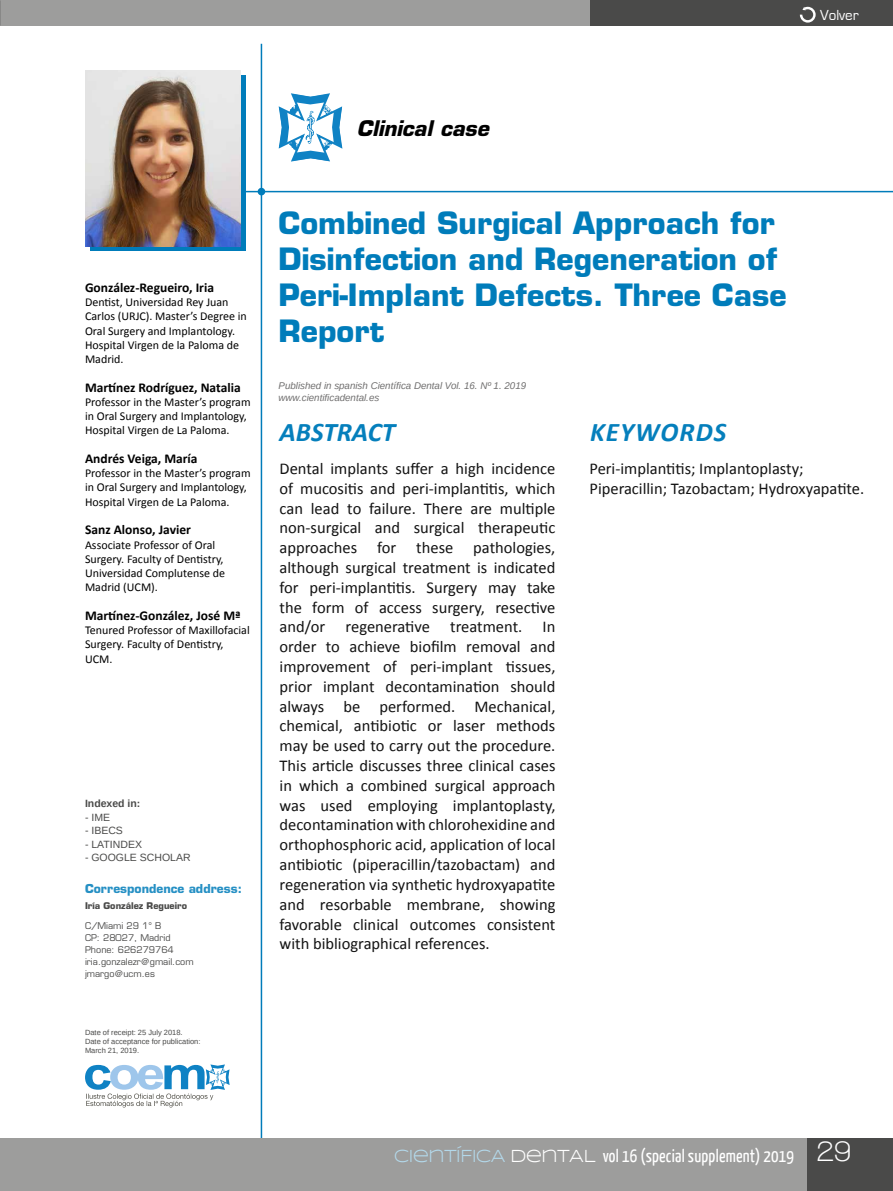
<style>
.page{position:relative;width:893px;height:1191px;background:#fff}
.page>*{position:absolute;margin:0;border:0;box-sizing:border-box;transform-origin:0 0}
.t1{font:700 30px/36px "Eurostile";color:#007cba}
.t2{font:italic 700 27px "Calibri";letter-spacing:.015em;color:#057fbc}
.t3{font:italic 700 27px "Calibri";letter-spacing:.04em;color:#057fbc}
.t4{font:italic 700 21px "Eurostile";color:#000}
.t5{font:18px "Yanone Kaffeesatz";letter-spacing:.01em;color:#fff}
.t6{font:16.5px/19.8px "Calibri";color:#131313;text-align:justify}
.t7{font:15px "Eurostile";color:#fff}
.t8{font:700 13.5px "Calibri";color:#000}
.t9{font:12px/14.2px "Calibri";color:#000}
.t10{font:700 12px "Eurostile";color:#2690c4}
.t11{font:10.5px "Arimo";color:#4a4a49}
.t12{font:700 10.5px "Arimo";color:#4a4a49}
.t13{font:italic 9.75px/11.7px "Arimo";color:#706f6f}
.t14{font:9px/12px "Eurostile";color:#4a4a49}
.t15{font:700 9px "Eurostile";color:#4a4a49}
.t16{font:7.5px/9px "Arimo";color:#4a4a49}
.s1{font-family:"Syncopate";color:#b3d8ea}
.s2{font-family:"Syncopate"}
.s3{font-family:"Walkway";font-weight:700;font-size:30px}
</style>
<div class="page">
<hr style="left:261px;top:44px;width:1px;height:1099px;background:#007cba">
<hr style="left:213px;top:191px;width:680px;height:1px;background:#007cba">
<div style="left:90px;top:75px;width:156px;height:176px;background:#007cba"></div>
<img style="left:85px;top:70px;width:156px;height:176px">
<div style="left:258px;top:188px;width:7px;height:7px;background:#007cba;border-radius:50%"></div>
<svg style="left:279px;top:93px;width:64px;height:69px"></svg>
<div style="left:0;top:1138px;width:893px;height:53px;background:#9d9d9c"></div>
<div style="left:808px;top:1138px;width:85px;height:53px;background:#4a4a49"></div>
<div style="left:0;top:0;width:893px;height:25px;background:#9d9d9c"></div>
<div style="left:591px;top:0;width:302px;height:25px;background:#4a4a49"></div>
<svg style="left:85px;top:1064px;width:145px;height:43px"></svg>
<svg style="left:800px;top:7px;width:16px;height:16px"></svg>
<p class="t7" style="left:820px;top:7px;width:40px">Volver</p>
<p class="t4" style="left:357px;top:115px;width:133px">Clinical case</p>
<p class="t8" style="left:85px;top:279px;width:131px">González-Regueiro, Iria</p>
<p class="t9" style="left:85px;top:295px;width:163px">Dentist, Universidad Rey Juan<br>Carlos (URJC). Master’s Degree in<br>Oral Surgery and Implantology.<br>Hospital Virgen de la Paloma de<br>Madrid.</p>
<p class="t8" style="left:85px;top:378px;width:157px">Martínez Rodríguez, Natalia</p>
<p class="t9" style="left:85px;top:395px;width:167px">Professor in the Master’s program in Oral Surgery and Implantology,<br>Hospital Virgen de La Paloma.</p>
<p class="t8" style="left:85px;top:450px;width:114px">Andrés Veiga, María</p>
<p class="t9" style="left:85px;top:466px;width:167px">Professor in the Master’s program in Oral Surgery and Implantology,<br>Hospital Virgen de La Paloma.</p>
<p class="t8" style="left:85px;top:521px;width:107px">Sanz Alonso, Javier</p>
<p class="t9" style="left:85px;top:537px;width:142px">Associate Professor of Oral<br>Surgery. Faculty of Dentistry,<br>Universidad Complutense de<br>Madrid (UCM).</p>
<p class="t8" style="left:85px;top:606px;width:157px">Martínez-González, José Mª</p>
<p class="t9" style="left:85px;top:623px;width:166px">Tenured Professor of Maxillofacial<br>Surgery. Faculty of Dentistry,<br>UCM.</p>
<p class="t12" style="left:85px;top:796px;width:57px">Indexed in:</p>
<p class="t11" style="left:85px;top:810px;width:27px">- IME</p>
<p class="t11" style="left:85px;top:824px;width:39px">- IBECS</p>
<p class="t11" style="left:85px;top:837px;width:58px">- LATINDEX</p>
<p class="t11" style="left:85px;top:851px;width:107px">- GOOGLE SCHOLAR</p>
<p class="t10" style="left:85px;top:881px;width:158px">Correspondence address:</p>
<p class="t15" style="left:85px;top:899px;width:104px">Iría González Regueiro</p>
<p class="t14" style="left:85px;top:919px;width:110px">C/Miami 29 1° B<br>CP: 28027, Madrid<br>Phone: 626279764 iria.gonzalezr@gmail.com jmargo@ucm.es</p>
<p class="t16" style="left:85px;top:1027px;width:117px">Date of receipt: 25 July 2018.<br>Date of acceptance for publication:<br>March 21, 2019.</p>
<h1 class="t1" style="left:279px;top:205px;width:510px">Combined Surgical Approach for<br>Disinfection and Regeneration of<br>Peri-Implant Defects. Three Case<br>Report</h1>
<p class="t13" style="left:279px;top:379px;width:249px">Published in spanish Científica Dental Vol. 16. Nº 1. 2019 www.cientificadental.es</p>
<h2 class="t2" style="left:280px;top:415px;width:117px">ABSTRACT</h2>
<p class="t6" style="left:280px;top:458px;width:277px">Dental implants suffer a high incidence of mucositis and peri-implantitis, which can lead to failure. There are multiple non-surgical and surgical therapeutic approaches for these pathologies, although surgical treatment is indicated for peri-implantitis. Surgery may take the form of access surgery, resective and/or regenerative treatment. In order to achieve biofilm removal and improvement of peri-implant tissues, prior implant decontamination should always be performed. Mechanical, chemical, antibiotic or laser methods may be used to carry out the procedure.<br>This article discusses three clinical cases in which a combined surgical approach was used employing implantoplasty, decontamination with chlorohexidine and orthophosphoric acid, application of local antibiotic (piperacillin/tazobactam) and regeneration via synthetic hydroxyapatite and resorbable membrane, showing favorable clinical outcomes consistent with bibliographical references.</p>
<h2 class="t3" style="left:590px;top:415px;width:138px">KEYWORDS</h2>
<p class="t6" style="left:589px;top:458px;width:276px">Peri-implantitis; Implantoplasty;<br>Piperacillin; Tazobactam; Hydroxyapatite.</p>
<p class="t5" style="left:394px;top:1144px;width:459px"><span class="s1">CIENTÍFICA</span> <span class="s2">DENTAL</span> vol 16 (special supplement) 2019 <span class="s3">29</span></p>
</div>
